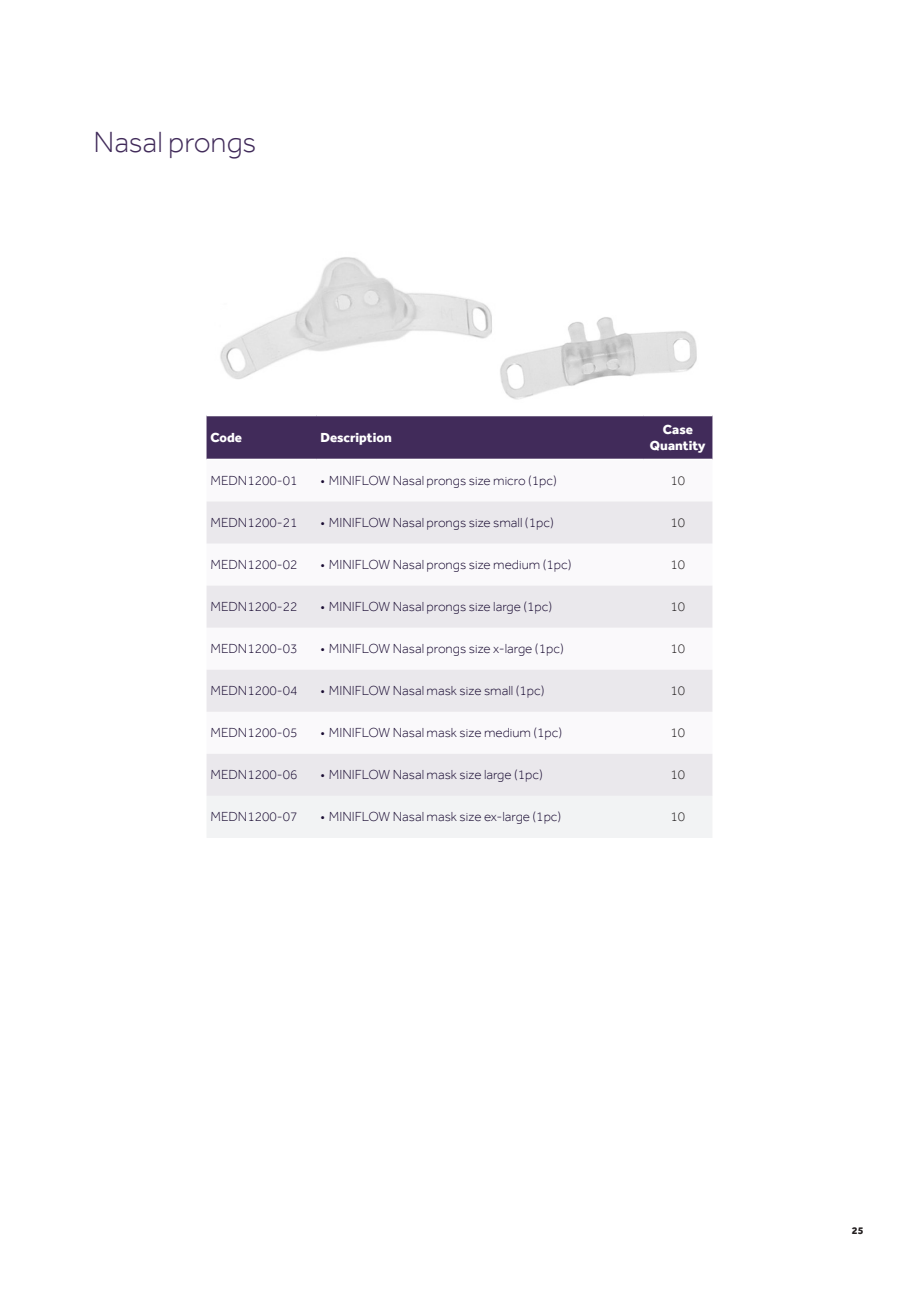
<style>
.page{position:relative;width:919px;height:1289px;background:#fff}
.page>*{position:absolute;margin:0;border:0;box-sizing:border-box;transform-origin:0 0}
.t1{font:300 30px "Effra";color:#412b5a}
.t2{font:300 13.5px "Effra";color:#190b32}
.t3{font:800 13.5px/16.2px "Effra";color:#fff;text-align:center}
.t4{font:300 13.5px "Effra";color:#231f20}
.t5{font:800 10.5px "Effra";color:#231f20}
</style>
<div class="page">
<div style="left:206px;top:416px;width:506px;height:42px;background:#412b5a"></div>
<svg style="left:206px;top:501px;width:506px;height:294px;fill:#eae8ec"></svg>
<div style="left:206px;top:795px;width:506px;height:43px;background:#f2f3f4"></div>
<img style="left:220px;top:257px;width:272px;height:122px">
<img style="left:500px;top:317px;width:197px;height:83px">
<p class="t1" style="left:94px;top:124px;width:164px">Nasal prongs</p>
<p class="t3" style="left:210px;top:429px;width:33px">Code</p>
<p class="t3" style="left:320px;top:429px;width:73px">Description</p>
<p class="t3" style="left:650px;top:421px;width:57px">Case<br>Quantity</p>
<p class="t2" style="left:210px;top:472px;width:88px">MEDN1200-01</p>
<p class="t2" style="left:320px;top:472px;width:238px">• MINIFLOW Nasal prongs size micro (1pc)</p>
<p class="t4" style="left:670px;top:472px;width:16px">10</p>
<p class="t2" style="left:210px;top:514px;width:88px">MEDN1200-21</p>
<p class="t2" style="left:320px;top:514px;width:235px">• MINIFLOW Nasal prongs size small (1pc)</p>
<p class="t4" style="left:670px;top:514px;width:16px">10</p>
<p class="t2" style="left:210px;top:556px;width:88px">MEDN1200-02</p>
<p class="t2" style="left:320px;top:556px;width:252px">• MINIFLOW Nasal prongs size medium (1pc)</p>
<p class="t4" style="left:670px;top:556px;width:16px">10</p>
<p class="t2" style="left:210px;top:598px;width:88px">MEDN1200-22</p>
<p class="t2" style="left:320px;top:598px;width:233px">• MINIFLOW Nasal prongs size large (1pc)</p>
<p class="t4" style="left:670px;top:598px;width:16px">10</p>
<p class="t2" style="left:210px;top:640px;width:88px">MEDN1200-03</p>
<p class="t2" style="left:320px;top:640px;width:245px">• MINIFLOW Nasal prongs size x-large (1pc)</p>
<p class="t4" style="left:670px;top:640px;width:16px">10</p>
<p class="t2" style="left:210px;top:682px;width:88px">MEDN1200-04</p>
<p class="t2" style="left:320px;top:682px;width:225px">• MINIFLOW Nasal mask size small (1pc)</p>
<p class="t4" style="left:670px;top:682px;width:16px">10</p>
<p class="t2" style="left:210px;top:724px;width:88px">MEDN1200-05</p>
<p class="t2" style="left:320px;top:724px;width:243px">• MINIFLOW Nasal mask size medium (1pc)</p>
<p class="t4" style="left:670px;top:724px;width:16px">10</p>
<p class="t2" style="left:210px;top:766px;width:88px">MEDN1200-06</p>
<p class="t2" style="left:320px;top:766px;width:224px">• MINIFLOW Nasal mask size large (1pc)</p>
<p class="t4" style="left:670px;top:766px;width:16px">10</p>
<p class="t2" style="left:210px;top:808px;width:88px">MEDN1200-07</p>
<p class="t2" style="left:320px;top:808px;width:242px">• MINIFLOW Nasal mask size ex-large (1pc)</p>
<p class="t4" style="left:670px;top:808px;width:16px">10</p>
<p class="t5" style="left:851px;top:1223px;width:13px">25</p>
</div>
